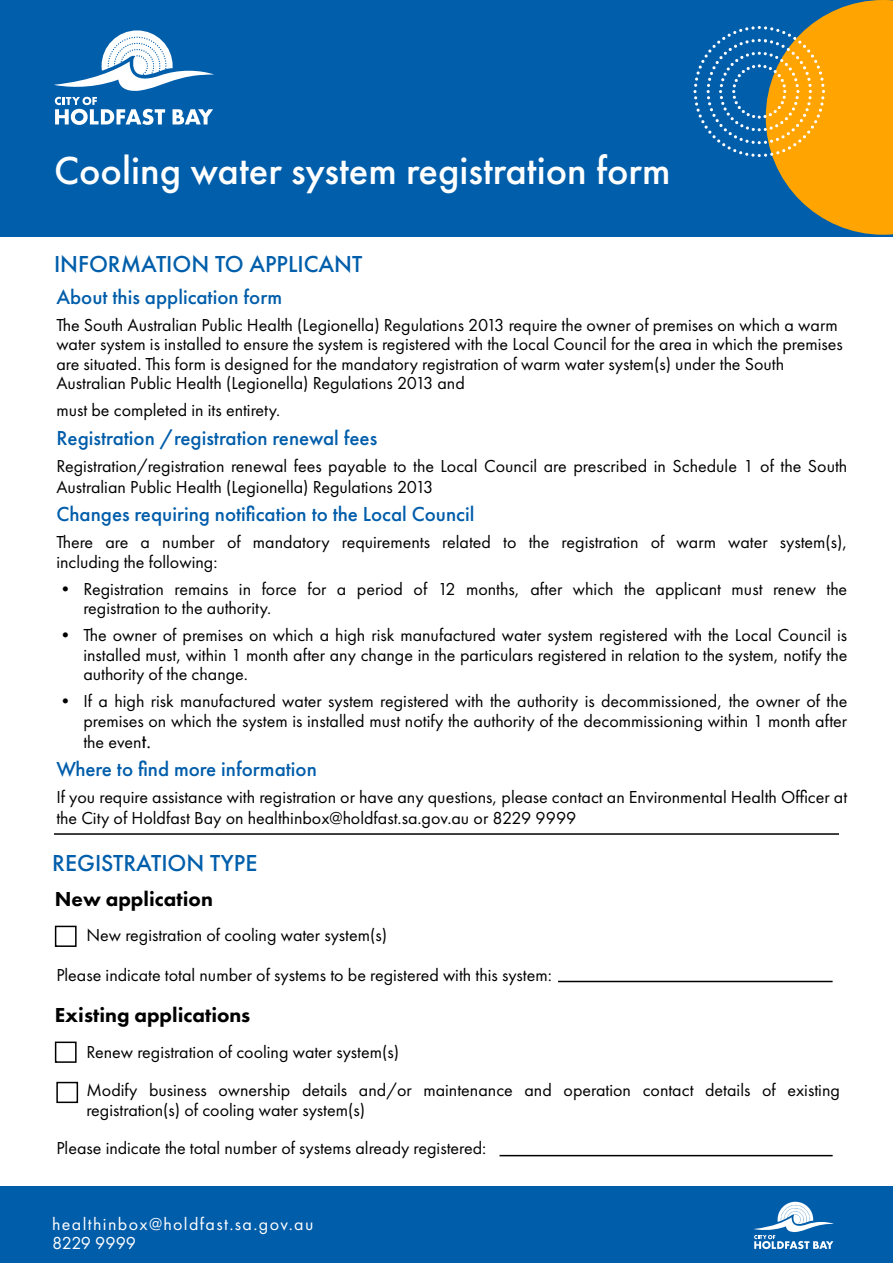
<style>
.page{position:relative;width:893px;height:1263px;background:#fff}
.page>*{position:absolute;margin:0;border:0;box-sizing:border-box;transform-origin:0 0}
.t1{font:500 40.5px "Futura PT";color:#fff}
.t2{font:500 24px "Futura PT";color:#005eab}
.t3{font:500 21px "Futura PT";color:#005daa}
.t4{font:800 21px "Futura PT";color:#000}
.t5{font:18px/19.5px "Futura PT";color:#000}
.t6{font:18px/19.5px "Futura PT";letter-spacing:.075em;color:#fff}
.s1{font-family:"Futura Std";font-weight:500}
</style>
<div class="page">
<div style="left:0;top:1186px;width:893px;height:77px;background:#005daa"></div>
<svg style="left:754px;top:1202px;width:80px;height:47px"></svg>
<div style="left:0;top:0;width:893px;height:236px;background:#005eab"></div>
<svg style="left:54px;top:30px;width:160px;height:95px"></svg>
<svg style="left:693px;top:0;width:200px;height:235px"></svg>
<hr style="left:54px;top:833px;width:785px;height:2px;background:#000">
<div style="left:55px;top:926px;width:22px;height:21px;border:2px solid #000"></div>
<hr style="left:558px;top:981px;width:275px;height:1px;background:#000">
<div style="left:55px;top:1041px;width:22px;height:22px;border:2px solid #000"></div>
<div style="left:56px;top:1082px;width:22px;height:21px;border:2px solid #000"></div>
<hr style="left:499px;top:1155px;width:334px;height:1px;background:#000">
<h1 class="t1" style="left:54px;top:146px;width:618px">Cooling water system registration form</h1>
<h2 class="t2" style="left:54px;top:249px;width:310px">INFORMATION TO APPLICANT</h2>
<p class="t3" style="left:56px;top:284px;width:227px">About this application form</p>
<p class="t5" style="left:56px;top:315px;width:788px">The South Australian Public Health (Legionella) Regulations 2013 require the owner of premises on which a warm water system is installed to ensure the system is registered with the Local Council for the area in which the premises are situated. This form is designed for the mandatory registration of warm water system(s) under the South Australian Public Health (Legionella) Regulations 2013 and</p>
<p class="t5" style="left:56px;top:400px;width:225px">must be completed in its entirety.</p>
<p class="t3" style="left:56px;top:425px;width:322px">Registration /registration renewal fees</p>
<p class="t5" style="left:56px;top:455px;width:792px;line-height:21px">Registration/registration renewal fees payable to the Local Council are prescribed in Schedule 1 of the South<br>Australian Public Health (Legionella) Regulations 2013</p>
<p class="t3" style="left:56px;top:502px;width:420px">Changes requiring notification to the Local Council</p>
<p class="t5" style="left:56px;top:532px;width:792px">There are a number of mandatory requirements related to the registration of warm water system(s), including the following:</p>
<p class="t5" style="left:83px;top:579px;width:765px;text-indent:-27px">• Registration remains in force for a period of 12 months, after which the applicant must renew the registration to the authority.</p>
<p class="t5" style="left:83px;top:625px;width:765px;text-align:justify;text-indent:-27px">• The owner of premises on which a high risk manufactured water system registered with the Local Council is installed must, within 1 month after any change in the particulars registered in relation to the system, notify the authority of the change.</p>
<p class="t5" style="left:83px;top:691px;width:765px;line-height:20.2px;text-align:justify;text-indent:-27px">• If a high risk manufactured water system registered with the authority is decommissioned, the owner of the premises on which the system is installed must notify the authority of the decommissioning within 1 month after the even<span class="s1">t.</span></p>
<p class="t3" style="left:56px;top:757px;width:262px">Where to find more information</p>
<p class="t5" style="left:56px;top:787px;width:792px;line-height:21px">If you require assistance with registration or have any questions, please contact an Environmental Health Officer at the City of Holdfast Bay on healthinbox@holdfast.sa.gov.au or 8229 9999</p>
<h2 class="t2" style="left:52px;top:849px;width:207px">REGISTRATION TYPE</h2>
<p class="t4" style="left:55px;top:885px;width:160px">New application</p>
<p class="t5" style="left:86px;top:925px;width:302px">New registration of cooling water system(s)</p>
<p class="t5" style="left:56px;top:965px;width:497px">Please indicate total number of systems to be registered with this system:</p>
<p class="t4" style="left:55px;top:1001px;width:197px">Existing applications</p>
<p class="t5" style="left:86px;top:1042px;width:314px">Renew registration of cooling water system(s)</p>
<p class="t5" style="left:86px;top:1080px;width:755px">Modify business ownership details and/or maintenance and operation contact details of existing registration(s) of cooling water system(s)</p>
<p class="t5" style="left:56px;top:1138px;width:431px">Please indicate the total number of systems already registered:</p>
<p class="t6" style="left:52px;top:1214px;width:263px">healthinbox@holdfast.sa.gov.au<br>8229 9999</p>
</div>
